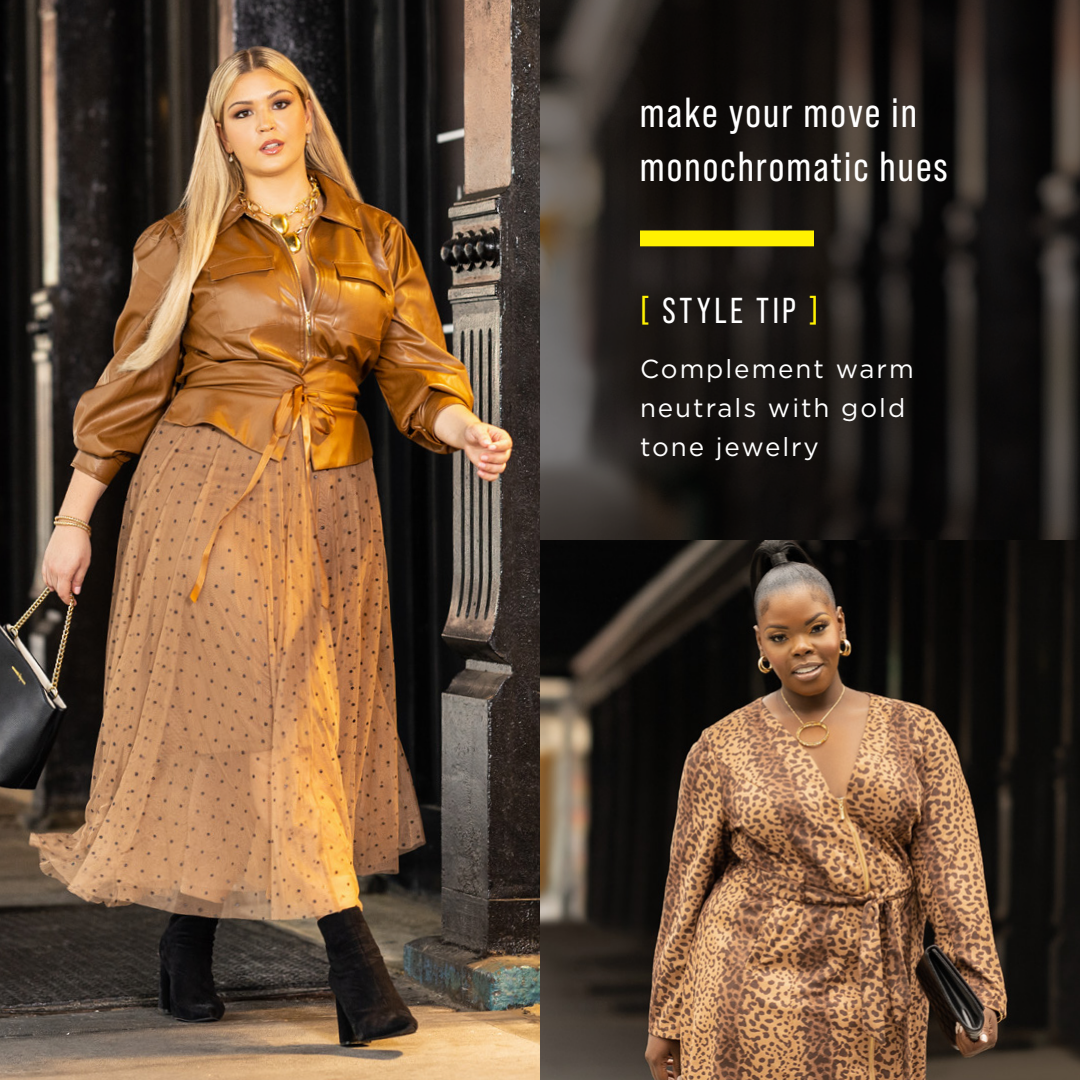
<style>
.page{position:relative;width:1080px;height:1080px;background:#fff}
.page>*{position:absolute;margin:0;border:0;box-sizing:border-box;transform-origin:0 0}
.t1{font:42px/54px "Bebas Neue Pro";letter-spacing:.05em;color:#fff}
.t2{font:36px "Bebas Neue Pro";letter-spacing:.1em;color:#fff}
.t3{font:26px "Gotham";letter-spacing:.075em;color:#fff}
.s1{color:#fff101}
</style>
<div class="page">
<img style="left:0;top:0;width:1080px;height:1080px">
<svg style="left:540px;top:0;width:540px;height:540px"></svg>
<div style="left:640px;top:230px;width:174px;height:16px;background:#fff101"></div>
<p class="t1" style="left:640px;top:85px;width:309px">make your move in monochromatic hues</p>
<p class="t2" style="left:640px;top:290px;width:180px"><span class="s1">[</span> STYLE TIP <span class="s1">]</span></p>
<p class="t3" style="left:640px;top:352px;width:275px">Complement warm</p>
<p class="t3" style="left:640px;top:391px;width:267px">neutrals with gold</p>
<p class="t3" style="left:640px;top:430px;width:181px">tone jewelry</p>
</div>
